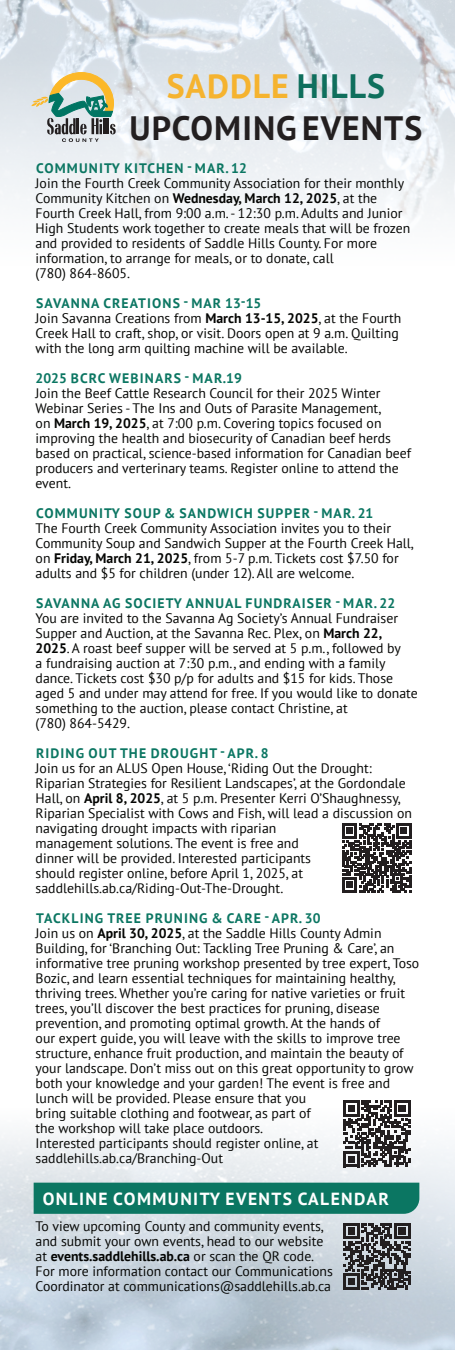
<style>
.page{position:relative;width:455px;height:1350px;background:#fff}
.page>*{position:absolute;margin:0;border:0;box-sizing:border-box;transform-origin:0 0}
.t1{font:700 33.75px "PT Sans";letter-spacing:.03em;color:#231f20}
.t2{font:700 33.75px "PT Sans";letter-spacing:.03em;color:#f5b32f}
.t3{font:700 17.5px "PT Sans";letter-spacing:.08em;color:#fff}
.t4{font:13.75px/15px "PT Sans";color:#040503}
.t5{font:700 13.75px "PT Sans";letter-spacing:.08em;color:#0b7662}
.s1{color:#0f6f5d}
.s2{font-weight:700}
</style>
<div class="page">
<img style="left:0;top:0;width:454px;height:229px">
<img style="left:0;top:1108px;width:454px;height:242px">
<svg style="left:343px;top:1223px;width:66px;height:67px;background:#606165"></svg>
<div style="left:34px;top:1183px;width:384px;height:31px;background:#0b7662"></div>
<svg style="left:31px;top:72px;width:84px;height:70px;background:#b3bdad"></svg>
<svg style="left:342px;top:824px;width:68px;height:68px"></svg>
<svg style="left:343px;top:1100px;width:66px;height:67px"></svg>
<p class="t2" style="left:166px;top:64px;width:220px">SADDLE <span class="s1">HILLS</span></p>
<p class="t1" style="left:129px;top:106px;width:294px">UPCOMING EVENTS</p>
<p class="t5" style="left:36px;top:159px;width:212px">COMMUNITY KITCHEN - MAR. 12</p>
<p class="t4" style="left:36px;top:175px;width:375px">Join the Fourth Creek Community Association for their monthly Community Kitchen on <span class="s2">Wednesday, March 12, 2025</span>, at the Fourth Creek Hall, from 9:00 a.m. - 12:30 p.m. Adults and Junior High Students work together to create meals that will be frozen and provided to residents of Saddle Hills County. For more information, to arrange for meals, or to donate, call</p>
<p class="t4" style="left:36px;top:265px;width:96px">(780) 864-8605.</p>
<p class="t5" style="left:36px;top:294px;width:226px">SAVANNA CREATIONS - MAR 13-15</p>
<p class="t4" style="left:36px;top:310px;width:367px">Join Savanna Creations from <span class="s2">March 13-15, 2025</span>, at the Fourth<br>Creek Hall to craft, shop, or visit. Doors open at 9 a.m. Quilting with the long arm quilting machine will be available.</p>
<p class="t5" style="left:36px;top:369px;width:207px">2025 BCRC WEBINARS - MAR.19</p>
<p class="t4" style="left:36px;top:385px;width:346px">Join the Beef Cattle Research Council for their 2025 Winter</p>
<p class="t4" style="left:36px;top:400px;width:347px">Webinar Series - The Ins and Outs of Parasite Management,</p>
<p class="t4" style="left:36px;top:415px;width:347px">on <span class="s2">March 19, 2025</span>, at 7:00 p.m. Covering topics focused on</p>
<p class="t4" style="left:36px;top:430px;width:356px">improving the health and biosecurity of Canadian beef herds</p>
<p class="t4" style="left:36px;top:445px;width:376px">based on practical, science-based information for Canadian beef</p>
<p class="t4" style="left:36px;top:460px;width:364px">producers and verterinary teams. Register online to attend the</p>
<p class="t4" style="left:36px;top:475px;width:37px">event.</p>
<p class="t5" style="left:36px;top:504px;width:338px">COMMUNITY SOUP &amp; SANDWICH SUPPER - MAR. 21</p>
<p class="t4" style="left:36px;top:520px;width:379px">The Fourth Creek Community Association invites you to their Community Soup and Sandwich Supper at the Fourth Creek Hall, on <span class="s2">Friday, March 21, 2025</span>, from 5-7 p.m. Tickets cost $7.50 for adults and $5 for children (under 12). All are welcome.</p>
<p class="t5" style="left:36px;top:594px;width:360px">SAVANNA AG SOCIETY ANNUAL FUNDRAISER - MAR. 22</p>
<p class="t4" style="left:36px;top:610px;width:383px">You are invited to the Savanna Ag Society’s Annual Fundraiser Supper and Auction, at the Savanna Rec. Plex, on <span class="s2">March 22, 2025</span>. A roast beef supper will be served at 5 p.m., followed by<br>a fundraising auction at 7:30 p.m., and ending with a family dance. Tickets cost $30 p/p for adults and $15 for kids. Those aged 5 and under may attend for free. If you would like to donate something to the auction, please contact Christine, at</p>
<p class="t4" style="left:36px;top:715px;width:96px">(780) 864-5429.</p>
<p class="t5" style="left:36px;top:744px;width:233px">RIDING OUT THE DROUGHT - APR. 8</p>
<p class="t4" style="left:36px;top:760px;width:377px">Join us for an ALUS Open House, ‘Riding Out the Drought:<br>Riparian Strategies for Resilient Landscapes’, at the Gordondale Hall, on <span class="s2">April 8, 2025</span>, at 5 p.m. Presenter Kerri O’Shaughnessy, Riparian Specialist with Cows and Fish, will lead a discussion on navigating drought impacts with riparian</p>
<p class="t4" style="left:36px;top:835px;width:264px">management solutions. The event is free and</p>
<p class="t4" style="left:36px;top:850px;width:276px">dinner will be provided. Interested participants</p>
<p class="t4" style="left:36px;top:865px;width:268px">should register online, before April 1, 2025, at</p>
<p class="t4" style="left:36px;top:880px;width:249px">saddlehills.ab.ca/Riding-Out-The-Drought.</p>
<p class="t5" style="left:36px;top:909px;width:285px">TACKLING TREE PRUNING &amp; CARE - APR. 30</p>
<p class="t4" style="left:36px;top:925px;width:384px">Join us on <span class="s2">April 30, 2025</span>, at the Saddle Hills County Admin Building, for ‘Branching Out: Tackling Tree Pruning &amp; Care’, an informative tree pruning workshop presented by tree expert, Toso Bozic, and learn essential techniques for maintaining healthy, thriving trees. Whether you’re caring for native varieties or fruit trees, you’ll discover the best practices for pruning, disease prevention, and promoting optimal growth. At the hands of<br>our expert guide, you will leave with the skills to improve tree structure, enhance fruit production, and maintain the beauty of your landscape. Don’t miss out on this great opportunity to grow both your knowledge and your garden! The event is free and lunch will be provided. Please ensure that you</p>
<p class="t4" style="left:36px;top:1105px;width:276px">bring suitable clothing and footwear, as part of</p>
<p class="t4" style="left:36px;top:1120px;width:229px">the workshop will take place outdoors.</p>
<p class="t4" style="left:36px;top:1135px;width:284px">Interested participants should register online, at</p>
<p class="t4" style="left:36px;top:1150px;width:189px">saddlehills.ab.ca/Branching-Out</p>
<p class="t3" style="left:43px;top:1187px;width:347px">ONLINE COMMUNITY EVENTS CALENDAR</p>
<p class="t4" style="left:36px;top:1219px;width:289px">To view upcoming County and community events,</p>
<p class="t4" style="left:36px;top:1234px;width:298px">and submit your own events, head to our website at <span class="s2">events.saddlehills.ab.ca</span> or scan the QR code.<br>For more information contact our Communications Coordinator at communications@saddlehills.ab.ca</p>
</div>
